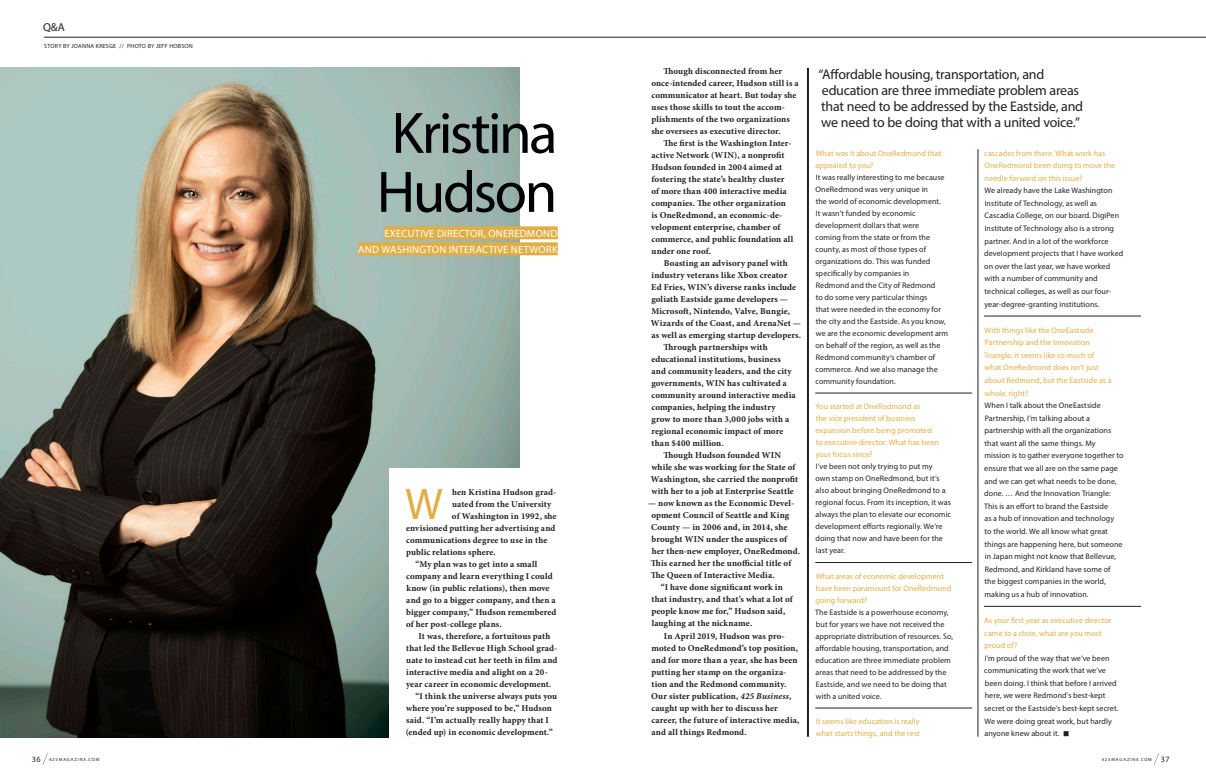
<style>
.page{position:relative;width:1206px;height:783px;background:#fff}
.page>*{position:absolute;margin:0;border:0;box-sizing:border-box;transform-origin:0 0}
.Headline_3_-_Halis{font:59px/59px "Myriad Pro";letter-spacing:-.04em;color:#000006}
.Body_Text_1_-__serif{font:44.6px "Myriad Pro";color:#e1ae44}
.Pull_Quote___right-a{font:14px/16px "Myriad Pro";letter-spacing:-.02em;color:#231f20}
.Headline_3_-_Halis-2{font:11.5px "Myriad Pro";color:#231f20}
.Headline_3_-_Halis-3{font:10.5px/16px "Myriad Pro";letter-spacing:.025em;color:#fff;text-align:right}
.Body_Text_1_-__serif-2{font:700 9px/12px "Minion Pro";letter-spacing:.01em;color:#231f20}
.Body_Text_2_-__san_s{font:8px/12px "Myriad Pro";letter-spacing:.01em;color:#231f20}
.Body_Text_2_-__san_s-2{font:8px/12.6px "Myriad Pro";letter-spacing:.01em;color:#e1ae44}
.Byline{font:6px "Myriad Pro";letter-spacing:.04em;color:#231f20}
.t1{font:4.5px "Myriad Pro";letter-spacing:.205em;color:#231f20}
.s1{font-style:italic}
.s2{font-size:8.1px}
</style>
<div class="page">
<img style="left:0;top:68px;width:519px;height:670px">
<div style="left:384px;top:226px;width:174px;height:13px;background:#e1ae44"></div>
<div style="left:358px;top:242px;width:200px;height:13px;background:#e1ae44"></div>
<hr style="left:44px;top:37px;width:1162px;height:1px;background:#231f20">
<hr style="left:807px;top:68px;width:2px;height:669px;background:#231f20">
<hr style="left:978px;top:149px;width:1px;height:588px;background:#231f20">
<div style="left:389px;top:469px;width:174px;height:310px;background:#fff"></div>
<hr style="left:815px;top:393px;width:157px;height:1px;background:#231f20">
<hr style="left:815px;top:562px;width:157px;height:1px;background:#231f20">
<hr style="left:815px;top:708px;width:157px;height:1px;background:#231f20">
<hr style="left:984px;top:316px;width:157px;height:1px;background:#231f20">
<hr style="left:984px;top:606px;width:157px;height:1px;background:#231f20">
<svg style="left:1064px;top:731px;width:5px;height:5px"></svg>
<svg style="left:42px;top:753px;width:6px;height:12px"></svg>
<svg style="left:1154px;top:753px;width:5px;height:12px"></svg>
<p class="Headline_3_-_Halis-2" style="left:43px;top:20px;width:23px">Q&amp;A</p>
<p class="Byline" style="left:44px;top:42px;width:150px">STORY BY JOANNA KRESGE // PHOTO BY JEFF HOBSON</p>
<p class="Headline_3_-_Halis" style="left:377px;top:103px;width:182px">Kristina<br>Hudson</p>
<p class="Headline_3_-_Halis-3" style="left:358px;top:225px;width:201px">EXECUTIVE DIRECTOR, ONEREDMOND<br>AND WASHINGTON INTERACTIVE NETWORK</p>
<p class="Body_Text_1_-__serif" style="left:405px;top:477px;width:39px">W</p>
<p class="Body_Text_1_-__serif-2" style="left:452px;top:486px;width:106px">hen Kristina Hudson grad-</p>
<p class="Body_Text_1_-__serif-2" style="left:452px;top:498px;width:101px">uated from the University</p>
<p class="Body_Text_1_-__serif-2" style="left:452px;top:510px;width:106px">of Washington in 1992, she</p>
<p class="Body_Text_1_-__serif-2" style="left:406px;top:522px;width:151px">envisioned putting her advertising and</p>
<p class="Body_Text_1_-__serif-2" style="left:406px;top:534px;width:143px">communications degree to use in the</p>
<p class="Body_Text_1_-__serif-2" style="left:406px;top:546px;width:91px">public relations sphere.</p>
<p class="Body_Text_1_-__serif-2" style="left:406px;top:558px;width:152px;text-indent:9px">“My plan was to get into a small company and learn everything I could know (in public relations), then move and go to a bigger company, and then a bigger company,” Hudson remembered of her post-college plans.</p>
<p class="Body_Text_1_-__serif-2" style="left:406px;top:630px;width:153px;text-indent:12px">It was, therefore, a fortuitous path that led the Bellevue High School grad&shy;uate to instead cut her teeth in film and interactive media and alight on a 20- year career in economic development.</p>
<p class="Body_Text_1_-__serif-2" style="left:406px;top:690px;width:153px;text-indent:10px">“I think the universe always puts you where you’re supposed to be,” Hudson said. “I’m actually really happy that I (ended up) in economic development.”</p>
<p class="Body_Text_1_-__serif-2" style="left:651px;top:65px;width:149px;text-indent:12px">Though disconnected from her once-intended career, Hudson still is a communicator at heart. But today she uses those skills to tout the accom&shy;plishments of the two organizations she oversees as executive director.</p>
<p class="Body_Text_1_-__serif-2" style="left:651px;top:137px;width:143px;text-indent:12px">The first is the Washington Inter&shy;active Network (WIN), a nonprofit<br>Hudson founded in 2004 aimed at fostering the state’s healthy cluster of more than 400 interactive media companies. The other organization is OneRedmond, an economic-de&shy;velopment enterprise, chamber of commerce, and public foundation all under one roof.</p>
<p class="Body_Text_1_-__serif-2" style="left:651px;top:257px;width:152px;text-indent:13px">Boasting an advisory panel with industry veterans like Xbox creator<br>Ed Fries, WIN’s diverse ranks include goliath Eastside game developers — Microsoft, Nintendo, Valve, Bungie, Wizards of the Coast, and ArenaNet — as well as emerging startup developers.</p>
<p class="Body_Text_1_-__serif-2" style="left:651px;top:341px;width:146px;text-indent:12px">Through partnerships with educational institutions, business and community leaders, and the city governments, WIN has cultivated a community around interactive media companies, helping the industry grow to more than 3,000 jobs with a regional economic impact of more than $400 million.</p>
<p class="Body_Text_1_-__serif-2" style="left:651px;top:449px;width:149px;text-align:center">Though Hudson founded WIN<br>while she was working for the State of Washington, she carried the nonprofit with her to a job at Enterprise Seattle</p>
<p class="Body_Text_1_-__serif-2" style="left:651px;top:497px;width:151px;text-indent:-3px">— now known as the Economic Devel&shy;opment Council of Seattle and King County — in 2006 and, in 2014, she brought WIN under the auspices of her then-new employer, OneRedmond.<br>This earned her the unofficial title of The Queen of Interactive Media.</p>
<p class="Body_Text_1_-__serif-2" style="left:651px;top:581px;width:143px;text-indent:9px">“I have done significant work in that industry, and that’s what a lot of people know me for,” Hudson said, laughing at the nickname.</p>
<p class="Body_Text_1_-__serif-2" style="left:651px;top:630px;width:150px;text-indent:13px">In April 2019, Hudson was pro&shy;moted to OneRedmond’s top position, and for more than a year, she has been putting her stamp on the organiza&shy;tion and the Redmond community.<br>Our sister publication, <span class="s1">425 Business, </span>caught up with her to discuss her career, the future of interactive media, and all things Redmond.</p>
<p class="Pull_Quote___right-a" style="left:818px;top:66px;width:266px">“Affordable housing, transportation, and education are three immediate problem areas that need to be addressed by the Eastside, and we need to be doing that with a united voice.”</p>
<p class="Body_Text_2_-__san_s-2" style="left:816px;top:147px;width:127px;line-height:12px">What was it about OneRedmond that appealed to you?</p>
<p class="Body_Text_2_-__san_s" style="left:815px;top:171px;width:134px">It was really interesting to me because<br>OneRedmond was very unique in<br>the world of economic development.<br>It wasn’t funded by economic development dollars that were<br>coming from the state or from the county, as most of those types of organizations do. This was funded specifically by companies in<br>Redmond and the City of Redmond<br>to do some very particular things<br>that were needed in the economy for the city and the Eastside. As you know, we are the economic development arm on behalf of the region, as well as the<br>Redmond community’s chamber of commerce. And we also manage the community foundation.</p>
<p class="Body_Text_2_-__san_s-2" style="left:815px;top:400px;width:125px;line-height:12px">You started at OneRedmond as<br>the vice president of business expansion before being promoted to executive director. What has been your focus since?</p>
<p class="Body_Text_2_-__san_s" style="left:815px;top:460px;width:137px">I’ve been not only trying to put my<br>own stamp on OneRedmond, but it’s also about bringing OneRedmond to a regional focus. From its inception, it was always the plan to elevate our economic development efforts regionally. We’re doing that now and have been for the last year.</p>
<p class="Body_Text_2_-__san_s-2" style="left:815px;top:570px;width:137px;line-height:12px">What areas of economic development have been paramount for OneRedmond going forward?</p>
<p class="Body_Text_2_-__san_s" style="left:815px;top:606px;width:140px">The Eastside is a powerhouse economy, but for years we have not received the appropriate distribution of resources. So, affordable housing, transportation, and education are three immediate problem areas that need to be addressed by the Eastside, and we need to be doing that with a united voice.</p>
<p class="Body_Text_2_-__san_s-2" style="left:816px;top:715px;width:106px;line-height:12px">It seems like education is really what starts things, and the rest</p>
<p class="Body_Text_2_-__san_s-2" style="left:984px;top:146px;width:132px">cascades from there. What work has<br>OneRedmond been doing to move the needle forward on this issue?</p>
<p class="Body_Text_2_-__san_s" style="left:984px;top:184px;width:141px;line-height:12.6px">We already have the Lake Washington Institute of Technology, as well as Cascadia College, on our board. DigiPen Institute of Technology also is a strong partner. And in a lot of the workforce development projects that I have worked on over the last year, we have worked with a number of community and technical colleges, as well as our four&shy;year-degree-granting institutions.</p>
<p class="Body_Text_2_-__san_s-2" style="left:984px;top:324px;width:129px">With things like the OneEastside<br>Partnership and the Innovation<br>Triangle, it seems like so much of what OneRedmond does isn’t just about Redmond, but the Eastside as a whole, right?</p>
<p class="Body_Text_2_-__san_s" style="left:984px;top:399px;width:141px;line-height:12.6px">When I talk about the OneEastside Partnership, I’m talking about a partnership with all the organizations that want all the same things. My<br>mission is to gather everyone together to ensure that we all are on the same page and we can get what needs to be done, done. … And the Innovation Triangle:<br>This is an effort to brand the Eastside<br>as a hub of innovation and technology<br>to the world. We all know what great things are happening here, but someone in Japan might not know that Bellevue, Redmond, and Kirkland have some of<br>the biggest companies in the world, making us a hub of innovation.</p>
<p class="Body_Text_2_-__san_s-2" style="left:984px;top:614px;width:129px">As your first year as executive director came to a close, what are you most proud of?</p>
<p class="Body_Text_2_-__san_s" style="left:984px;top:652px;width:136px;line-height:12.6px">I’m proud of the way that we’ve been communicating the work that we’ve been doing. I think that before I arrived here, we were Redmond’s best-kept secret or the Eastside’s best-kept secret.<br>We were doing great work, but hardly anyone knew about it.</p>
<p class="t1" style="left:32px;top:757px;width:69px"><span class="s2">36</span> 425MAGAZINE.COM</p>
<p class="t1" style="left:1102px;top:757px;width:69px">425MAGAZINE.COM <span class="s2">37</span></p>
</div>
